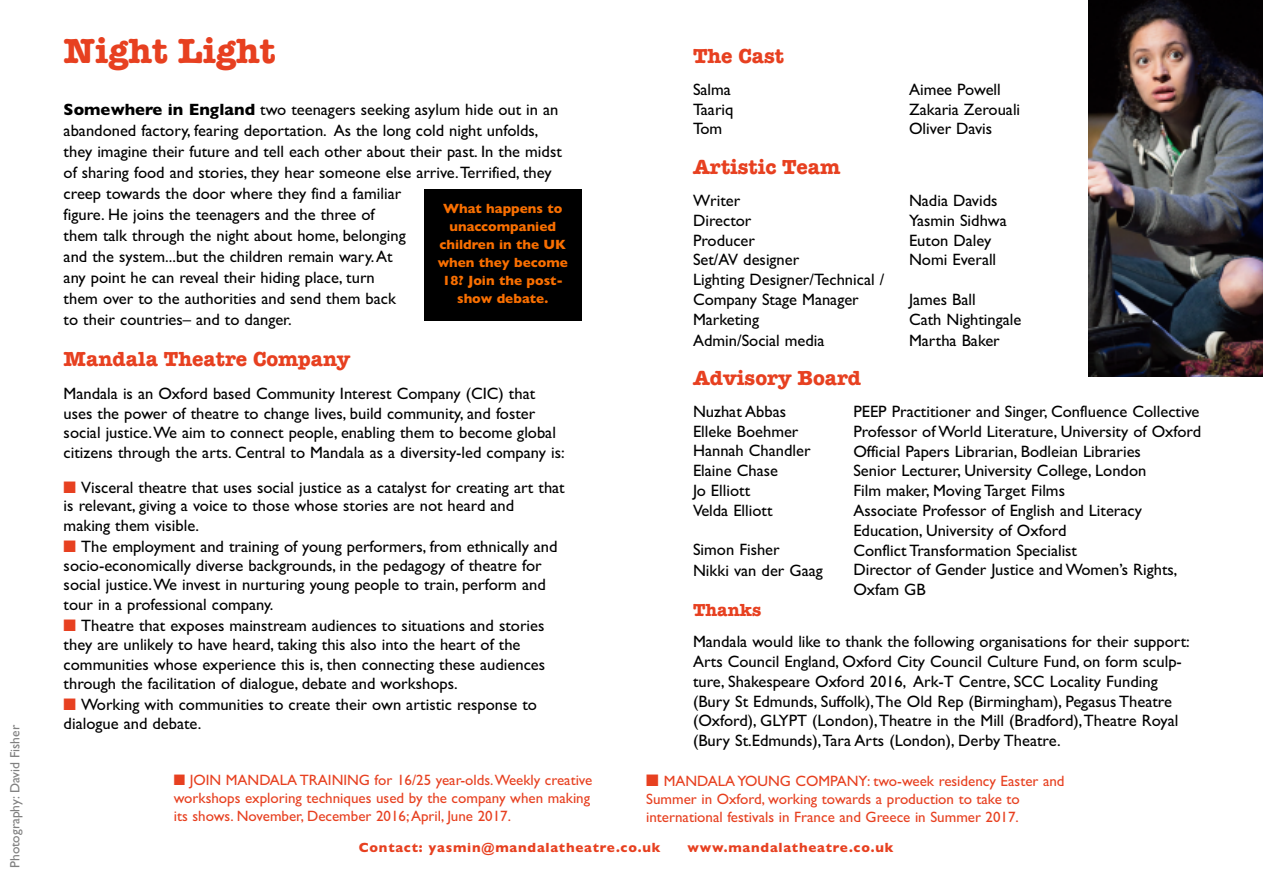
<style>
.page{position:relative;width:1263px;height:893px;background:#fff}
.page>*{position:absolute;margin:0;border:0;box-sizing:border-box;transform-origin:0 0}
.t1{font:700 36px "American Typewriter";color:#e74020}
.t2{font:700 21px "American Typewriter";color:#e74020}
.t3{font:700 18px "American Typewriter";color:#e74020}
.t4{font:16.5px/19.8px "Gill Sans";color:#000}
.t5{font:15px/18px "Gill Sans";color:#e74020}
.t6{font:700 13.5px/18px "Gill Sans";color:#f96f00;text-align:center}
.t7{font:700 13.5px "Gill Sans";letter-spacing:.06em;color:#e74020}
.t8{font:13.5px "Gill Sans";color:#808080}
.s1{font-weight:700}
.s2{color:#e74020}
</style>
<div class="page">
<img style="left:1088px;top:0;width:175px;height:377px">
<div style="left:424px;top:190px;width:158px;height:131px;background:#000"></div>
<p class="t8" style="left:7px;top:868px;width:144px;rotate:-90deg">Photography: David Fisher</p>
<h1 class="t1" style="left:64px;top:29px;width:213px">Night Light</h1>
<p class="t4" style="left:64px;top:99px;width:500px;line-height:21px"><span class="s1">Somewhere in England</span> two teenagers seeking asylum hide out in an abandoned factory, fearing deportation. As the long cold night unfolds, they imagine their future and tell each other about their past. In the midst of sharing food and stories, they hear someone else arrive.Terrified, they creep towards the door where they find a familiar<br>figure. He joins the teenagers and the three of<br>them talk through the night about home, belonging<br>and the system...but the children remain wary.At<br>any point he can reveal their hiding place, turn<br>them over to the authorities and send them back<br>to their countries– and to danger.</p>
<p class="t2" style="left:64px;top:346px;width:288px">Mandala Theatre Company</p>
<p class="t4" style="left:64px;top:383px;width:502px">Mandala is an Oxford based Community Interest Company (CIC) that uses the power of theatre to change lives, build community, and foster social justice.We aim to connect people, enabling them to become global citizens through the arts. Central to Mandala as a diversity-led company is:</p>
<p class="t4" style="left:64px;top:477px;width:503px;line-height:19.2px"><span class="s2">■</span> Visceral theatre that uses social justice as a catalyst for creating art that is relevant, giving a voice to those whose stories are not heard and making them visible.</p>
<p class="t4" style="left:64px;top:537px;width:495px;line-height:19.4px"><span class="s2">■</span> The employment and training of young performers, from ethnically and socio-economically diverse backgrounds, in the pedagogy of theatre for social justice.We invest in nurturing young people to train, perform and tour in a professional company.</p>
<p class="t4" style="left:64px;top:616px;width:483px;line-height:19.4px"><span class="s2">■</span> Theatre that exposes mainstream audiences to situations and stories they are unlikely to have heard, taking this also into the heart of the communities whose experience this is, then connecting these audiences through the facilitation of dialogue, debate and workshops.</p>
<p class="t4" style="left:64px;top:695px;width:475px;line-height:18.6px"><span class="s2">■</span> Working with communities to create their own artistic response to dialogue and debate.</p>
<p class="t6" style="left:438px;top:200px;width:131px">What happens to unaccompanied children in the UK when they become<br>18? Join the post&shy;show debate.</p>
<p class="t2" style="left:693px;top:43px;width:93px">The Cast</p>
<p class="t4" style="left:693px;top:79px;width:39px">Salma</p>
<p class="t4" style="left:909px;top:79px;width:93px">Aimee Powell</p>
<p class="t4" style="left:693px;top:99px;width:42px">Taariq</p>
<p class="t4" style="left:909px;top:99px;width:113px">Zakaria Zerouali</p>
<p class="t4" style="left:693px;top:119px;width:31px">Tom</p>
<p class="t4" style="left:909px;top:119px;width:85px">Oliver Davis</p>
<p class="t2" style="left:693px;top:154px;width:149px">Artistic Team</p>
<p class="t4" style="left:693px;top:190px;width:49px">Writer</p>
<p class="t4" style="left:909px;top:190px;width:90px">Nadia Davids</p>
<p class="t4" style="left:693px;top:210px;width:60px">Director</p>
<p class="t4" style="left:909px;top:210px;width:99px">Yasmin Sidhwa</p>
<p class="t4" style="left:693px;top:230px;width:63px">Producer</p>
<p class="t4" style="left:909px;top:230px;width:84px">Euton Daley</p>
<p class="t4" style="left:693px;top:250px;width:108px">Set/AV designer</p>
<p class="t4" style="left:909px;top:250px;width:89px">Nomi Everall</p>
<p class="t4" style="left:693px;top:270px;width:193px">Lighting Designer/Technical /<br>Company Stage Manager</p>
<p class="t4" style="left:909px;top:289px;width:68px">James Ball</p>
<p class="t4" style="left:693px;top:309px;width:68px">Marketing</p>
<p class="t4" style="left:909px;top:309px;width:114px">Cath Nightingale</p>
<p class="t4" style="left:693px;top:330px;width:133px">Admin/Social media</p>
<p class="t4" style="left:909px;top:330px;width:92px">Martha Baker</p>
<p class="t2" style="left:693px;top:365px;width:170px">Advisory Board</p>
<p class="t4" style="left:693px;top:401px;width:119px">Nuzhat Abbas<br>Elleke Boehmer<br>Hannah Chandler<br>Elaine Chase<br>Jo Elliott<br>Velda Elliott</p>
<p class="t4" style="left:693px;top:539px;width:131px;line-height:20.9px">Simon Fisher<br>Nikki van der Gaag</p>
<p class="t3" style="left:693px;top:598px;width:70px">Thanks</p>
<p class="t4" style="left:693px;top:632px;width:498px">Mandala would like to thank the following organisations for their support:<br>Arts Council England, Oxford City Council Culture Fund, on form sculp&shy;ture, Shakespeare Oxford 2016, Ark-T Centre, SCC Locality Funding (Bury St Edmunds, Suffolk),The Old Rep (Birmingham), Pegasus Theatre (Oxford), GLYPT (London),Theatre in the Mill (Bradford),Theatre Royal (Bury St.Edmunds),Tara Arts (London), Derby Theatre.</p>
<p class="t4" style="left:853px;top:401px;width:349px">PEEP Practitioner and Singer, Confluence Collective Professor of World Literature, University of Oxford Official Papers Librarian, Bodleian Libraries<br>Senior Lecturer, University College, London<br>Film maker, Moving Target Films<br>Associate Professor of English and Literacy Education, University of Oxford<br>Conflict Transformation Specialist<br>Director of Gender Justice and Women’s Rights, Oxfam GB</p>
<p class="t5" style="left:174px;top:770px;width:420px">■ JOIN MANDALA TRAINING for 16/25 year-olds.Weekly creative workshops exploring techniques used by the company when making its shows. November, December 2016;April, June 2017.</p>
<p class="t5" style="left:646px;top:772px;width:420px">■ MANDALA YOUNG COMPANY: two-week residency Easter and<br>Summer in Oxford, working towards a production to take to international festivals in France and Greece in Summer 2017.</p>
<p class="t7" style="left:359px;top:840px;width:303px">Contact: yasmin@mandalatheatre.co.uk</p>
<p class="t7" style="left:687px;top:840px;width:208px">www.mandalatheatre.co.uk</p>
</div>
